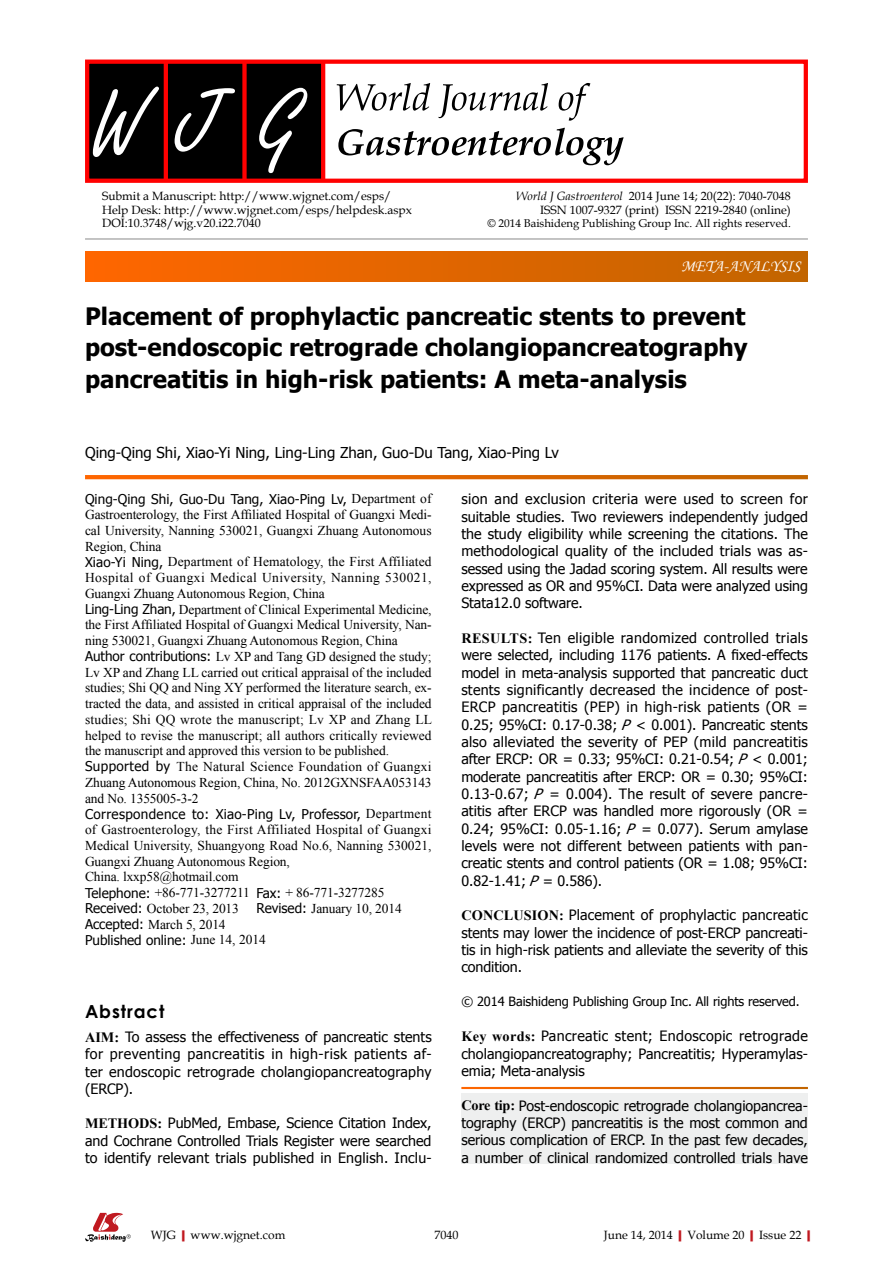
<style>
.page{position:relative;width:893px;height:1263px;background:#fff}
.page>*{position:absolute;margin:0;border:0;box-sizing:border-box;transform-origin:0 0}
.t1{font:700 24px/31.5px "Tahoma";color:#000;text-align:justify}
.t2{font:700 18px "Century Gothic";letter-spacing:.05em;color:#000}
.t3{font:16.5px "Monotype Corsiva";color:#fff}
.t4{font:15px "Tahoma";color:#000}
.t5{font:14.25px/17.4px "Tahoma";letter-spacing:-.005em;color:#000;text-align:justify}
.t6{font:13.5px/15.8px "Times New Roman";letter-spacing:-.01em;color:#000}
.t7{font:13.5px/16.2px "Tahoma";color:#000}
.t8{font:12.75px "Tahoma";letter-spacing:-.005em;color:#000}
.t9{font:12px/13.5px "Book Antiqua";color:#000}
.t10{font:11.25px "Book Antiqua";color:#000}
.s1{font-style:italic}
.s2{font-family:"Tahoma"}
.s3{font-family:"Times New Roman";font-weight:700}
.s4{font-family:"Times New Roman"}
.s5{font-weight:700;color:#c01920}
</style>
<div class="page">
<div style="left:85px;top:252px;width:723px;height:29px;background:linear-gradient(to right,#f60,#c16500)"></div>
<hr style="left:85px;top:239px;width:723px;height:1px;background:#898989">
<div style="left:87px;top:61px;width:236px;height:121px;background:#000"></div>
<hr style="left:164px;top:61px;width:4px;height:121px;background:#f00">
<div style="left:242px;top:61px;width:5px;height:121px;background:#f00"></div>
<hr style="left:321px;top:61px;width:4px;height:121px;background:#f00">
<div style="left:85px;top:60px;width:723px;height:123px;border:4px solid #f00"></div>
<svg style="left:259px;top:88px;width:48px;height:85px"></svg>
<svg style="left:175px;top:88px;width:60px;height:64px"></svg>
<svg style="left:93px;top:87px;width:66px;height:70px"></svg>
<svg style="left:337px;top:83px;width:253px;height:38px"></svg>
<svg style="left:338px;top:128px;width:286px;height:37px"></svg>
<svg style="left:85px;top:475px;width:723px;height:4px;background:#e06602"></svg>
<svg style="left:85px;top:1213px;width:46px;height:29px"></svg>
<div style="left:461px;top:1093px;width:347px;height:70px;background:#eeefef"></div>
<p class="t9" style="left:102px;top:189px;width:311px">Submit a Manuscript: http://www.wjgnet.com/esps/<br>Help Desk: http://www.wjgnet.com/esps/helpdesk.aspx<br>DOI:10.3748/wjg.v20.i22.7040</p>
<p class="t9" style="left:516px;top:189px;width:276px;text-align:right"><span class="s1">World J Gastroenterol</span> 2014 June 14; 20(22): 7040-7048<br>ISSN 1007-9327 (print) ISSN 2219-2840 (online)</p>
<p class="t10" style="left:487px;top:215px;width:305px">© 2014 Baishideng Publishing Group Inc. All rights reserved.</p>
<p class="t3" style="left:681px;top:256px;width:121px">META-ANALYSIS</p>
<p class="t1" style="left:85px;top:298px;width:664px">Placement of prophylactic pancreatic stents to prevent post-endoscopic retrograde cholangiopancreatography pancreatitis in high-risk patients: A meta-analysis</p>
<p class="t4" style="left:85px;top:442px;width:475px">Qing-Qing Shi, Xiao-Yi Ning, Ling-Ling Zhan, Guo-Du Tang, Xiao-Ping Lv</p>
<p class="t6" style="left:85px;top:491px;width:349px"><span class="s2">Qing-Qing Shi, Guo-Du Tang, Xiao-Ping Lv,</span> Department of Gastro-enterology, the First Affiliated Hospital of Guangxi Medi&shy;cal Uni-versity, Nanning 530021, Guangxi Zhuang Autonomous Region, China<br><span class="s2">Xiao-Yi Ning,</span> Department of Hematology, the First Affiliated Hospital of Guangxi Medical Uni-versity, Nanning 530021, Guangxi Zhuang Autonomous Region, China<br><span class="s2">Ling-Ling Zhan,</span> Department of Clinical Experimental Medicine, the First Affiliated Hospital of Guangxi Medical University, Nan&shy;ning 530021, Guangxi Zhuang Autonomous Region, China <span class="s2">Author contributions:</span> Lv XP and Tang GD designed the study; Lv XP and Zhang LL carried out critical appraisal of the included studies; Shi QQ and Ning XY performed the literature search, ex&shy;tracted the data, and assisted in critical appraisal of the included studies; Shi QQ wrote the manuscript; Lv XP and Zhang LL helped to revise the manuscript; all authors critically reviewed the manuscript and approved this version to be published.<br><span class="s2">Supported by</span> The Natural Science Foundation of Guangxi Zhuang Autonomous Region, China, No. 2012GXNSFAA053143 and No. 1355005-3-2<br><span class="s2">Correspondence to: Xiao-Ping Lv, Professor,</span> Department of Gastroenterology, the First Affiliated Hospital of Guangxi Medical University, Shuangyong Road No.6, Nanning 530021, Guangxi Zhuang Autonomous Region,<br>China. lxxp58@hotmail.com<br><span class="s2">Telephone:</span> +86-771-3277211 <span class="s2">Fax:</span> + 86-771-3277285<br><span class="s2">Received:</span> October 23, 2013</p>
<p class="t5" style="left:461px;top:490px;width:348px">sion and exclusion criteria were used to screen for suitable studies. Two reviewers independently judged the study eligibility while screening the citations. The methodological quality of the included trials was as&shy;sessed using the Jadad scoring system. All results were expressed as OR and 95%CI. Data were analyzed using Stata12.0 software.</p>
<p class="t5" style="left:461px;top:628px;width:348px"><span class="s3">RESULTS:</span> Ten eligible randomized controlled trials were selected, including 1176 patients. A fixed-effects model in meta-analysis supported that pancreatic duct stents significantly decreased the incidence of post-ERCP pancreatitis (PEP) in high-risk patients (OR = 0.25; 95%CI: 0.17-0.38; <span class="s1">P</span> &lt; 0.001). Pancreatic stents also alleviated the severity of PEP (mild pancreatitis after ERCP: OR = 0.33; 95%CI: 0.21-0.54; <span class="s1">P</span> &lt; 0.001; moderate pancreatitis after ERCP: OR = 0.30; 95%CI:<br>0.13-0.67; <span class="s1">P</span> = 0.004). The result of severe pancre&shy;atitis after ERCP was handled more rigorously (OR = 0.24; 95%CI: 0.05-1.16; <span class="s1">P</span> = 0.077). Serum amylase levels were not different between patients with pan&shy;creatic stents and control patients (OR = 1.08; 95%CI:<br>0.82-1.41; <span class="s1">P</span> = 0.586).</p>
<p class="t5" style="left:461px;top:905px;width:348px"><span class="s3">CONCLUSION:</span> Placement of prophylactic pancreatic stents may lower the incidence of post-ERCP pancreati&shy;tis in high-risk patients and alleviate the severity of this condition.</p>
<p class="t8" style="left:461px;top:992px;width:340px">© 2014 Baishideng Publishing Group Inc. All rights reserved.</p>
<p class="t5" style="left:461px;top:1027px;width:348px"><span class="s3">Key words:</span> Pancreatic stent; endoscopic retrograde cholangiopancreatography; Pancreatitis; Hyperamylas&shy;emia; Meta-analysis</p>
<p class="t5" style="left:461px;top:1096px;width:348px"><span class="s3">Core tip:</span> Post-endoscopic retrograde cholangiopancrea&shy;tography (ERCP) pancreatitis is the most common and serious complication of ERCP. In the past few decades, a number of clinical randomized controlled trials have</p>
<p class="t6" style="left:257px;top:900px;width:147px"><span class="s2">Revised:</span> January 10, 2014</p>
<p class="t7" style="left:85px;top:915px;width:182px">Accepted: <span class="s4">March 5, 2014<br></span>Published online: <span class="s4">June 14, 2014</span></p>
<p class="t2" style="left:85px;top:998px;width:81px">Abstract</p>
<p class="t5" style="left:85px;top:1028px;width:348px"><span class="s3">AIM:</span> To assess the effectiveness of pancreatic stents for preventing pancreatitis in high-risk patients af&shy;ter endoscopic retrograde cholangiopancreatography (ERCP).</p>
<p class="t5" style="left:85px;top:1114px;width:348px"><span class="s3">METHODS:</span> PubMed, Embase, Science Citation Index, and Cochrane Controlled Trials Register were searched to identify relevant trials published in English. Inclu-</p>
<p class="t9" style="left:151px;top:1227px;width:136px">WJG<span class="s5">|</span>www.wjgnet.com</p>
<p class="t9" style="left:434px;top:1227px;width:25px">7040</p>
<p class="t9" style="left:604px;top:1227px;width:214px">June 14, 2014<span class="s5">|</span>Volume 20<span class="s5">|</span>Issue 22<span class="s5">|</span></p>
</div>
